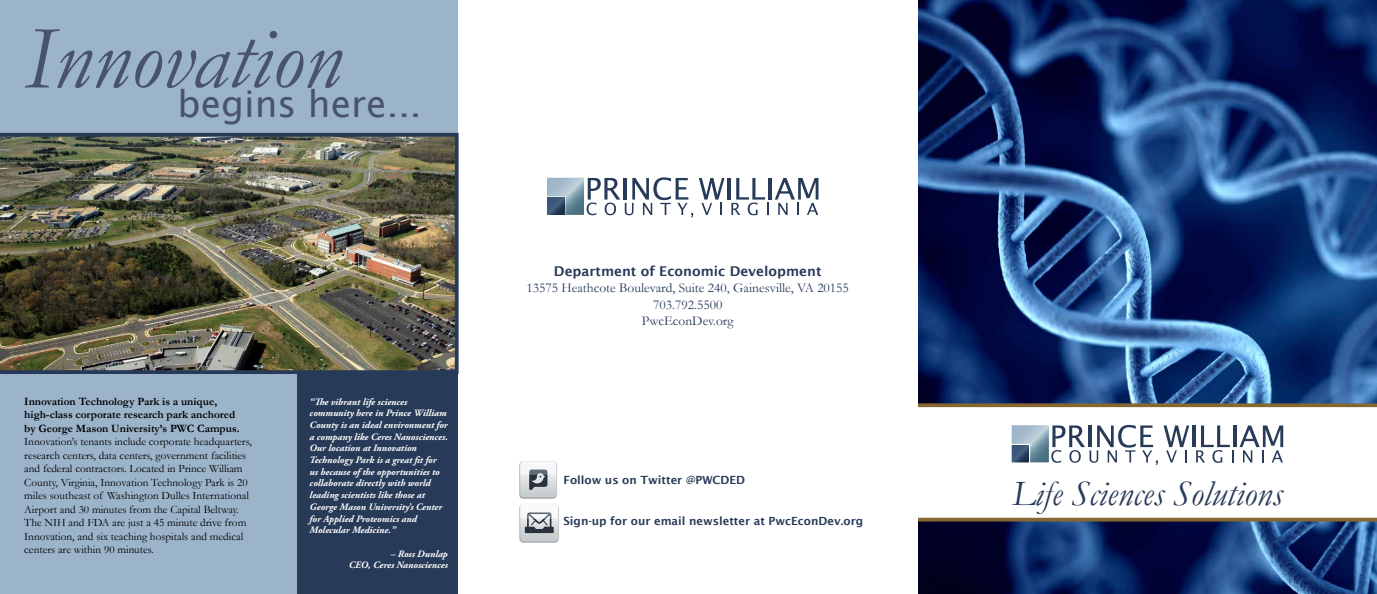
<style>
.page{position:relative;width:1377px;height:594px;background:#fff}
.page>*{position:absolute;margin:0;border:0;box-sizing:border-box;transform-origin:0 0}
.t1{font:italic 90px "Garamond";color:#4a536e}
.t2{font:36.75px "Lucida Sans";color:#4a536e}
.t3{font:italic 36px "Garamond";color:#273a58}
.t4{font:13.5px/16.2px "Garamond";color:#273a58;text-align:center}
.t5{font:600 13.5px "Lucida Sans";color:#273a58}
.t6{font:11.25px/13.5px "Garamond";color:#000}
.t7{font:700 11.25px/13.5px "Garamond";color:#000}
.t8{font:600 11.25px "Lucida Sans";color:#273a58}
.t9{font:italic 700 9.75px/11.7px "Adobe Garamond Pro";color:#fff}
</style>
<div class="page">
<div style="left:0;top:0;width:459px;height:594px;background:#9cb4ca"></div>
<div style="left:297px;top:362px;width:185px;height:232px;background:#273a58"></div>
<img style="left:519px;top:506px;width:40px;height:35px">
<svg style="left:520px;top:504px;width:38px;height:38px"></svg>
<img style="left:519px;top:463px;width:38px;height:34px">
<svg style="left:520px;top:461px;width:36px;height:37px"></svg>
<hr style="left:727px;top:178px;width:4px;height:22px;background:#273a58">
<hr style="left:769px;top:178px;width:3px;height:22px;background:#273a58">
<svg style="left:699px;top:178px;width:26px;height:37px"></svg>
<svg style="left:731px;top:178px;width:38px;height:37px"></svg>
<svg style="left:775px;top:178px;width:43px;height:37px"></svg>
<svg style="left:547px;top:177px;width:146px;height:41px"></svg>
<svg style="left:547px;top:197px;width:17px;height:18px"></svg>
<img style="left:918px;top:0;width:459px;height:594px">
<svg style="left:918px;top:403px;width:459px;height:119px"></svg>
<hr style="left:1192px;top:425px;width:3px;height:22px;background:#273a58">
<hr style="left:1233px;top:425px;width:3px;height:22px;background:#273a58">
<svg style="left:1164px;top:425px;width:25px;height:38px"></svg>
<svg style="left:1196px;top:425px;width:37px;height:38px"></svg>
<svg style="left:1240px;top:425px;width:43px;height:38px"></svg>
<svg style="left:1012px;top:425px;width:146px;height:40px"></svg>
<div style="left:459px;top:0;width:45px;height:594px;background:#fff"></div>
<img style="left:0;top:133px;width:459px;height:241px">
<h1 class="t1" style="left:24px;top:-3px;width:319px">Innovation</h1>
<h2 class="t2" style="left:178px;top:83px;width:245px">begins here...</h2>
<p class="t7" style="left:24px;top:395px;width:217px">Innovation Technology Park is a unique, high-class corporate research park anchored by George Mason University’s PWC Campus.</p>
<p class="t6" style="left:24px;top:435px;width:229px">Innovation’s tenants include corporate headquarters, research centers, data centers, government facilities and federal contractors. Located in Prince William County, Virginia, Innovation Technology Park is 20 miles southeast of Washington Dulles International Airport and 30 minutes from the Capital Beltway.<br>The NIH and FDA are just a 45 minute drive from Innovation, and six teaching hospitals and medical centers are within 90 minutes.</p>
<p class="t9" style="left:310px;top:396px;width:140px">“The vibrant life sciences community here in Prince William<br>County is an ideal environment for a company like Ceres Nanosciences.<br>Our location at Innovation<br>Technology Park is a great fit for<br>us because of the opportunities to collaborate directly with world leading scientists like those at<br>George Mason University’s Center for Applied Proteomics and<br>Molecular Medicine.”</p>
<p class="t9" style="left:349px;top:548px;width:101px;text-align:right">– Ross Dunlap<br>CEO, Ceres Nanosciences</p>
<p class="t5" style="left:554px;top:264px;width:269px">Department of Economic Development</p>
<p class="t4" style="left:527px;top:280px;width:324px">13575 Heathcote Boulevard, Suite 240, Gainesville, VA 20155<br>703.792.5500<br>PwcEconDev.org</p>
<p class="t8" style="left:564px;top:474px;width:183px">Follow us on Twitter @PWCDED</p>
<p class="t8" style="left:564px;top:514px;width:301px">Sign-up for our email newsletter at PwcEconDev.org</p>
<h3 class="t3" style="left:1012px;top:469px;width:272px">Life Sciences Solutions</h3>
</div>
